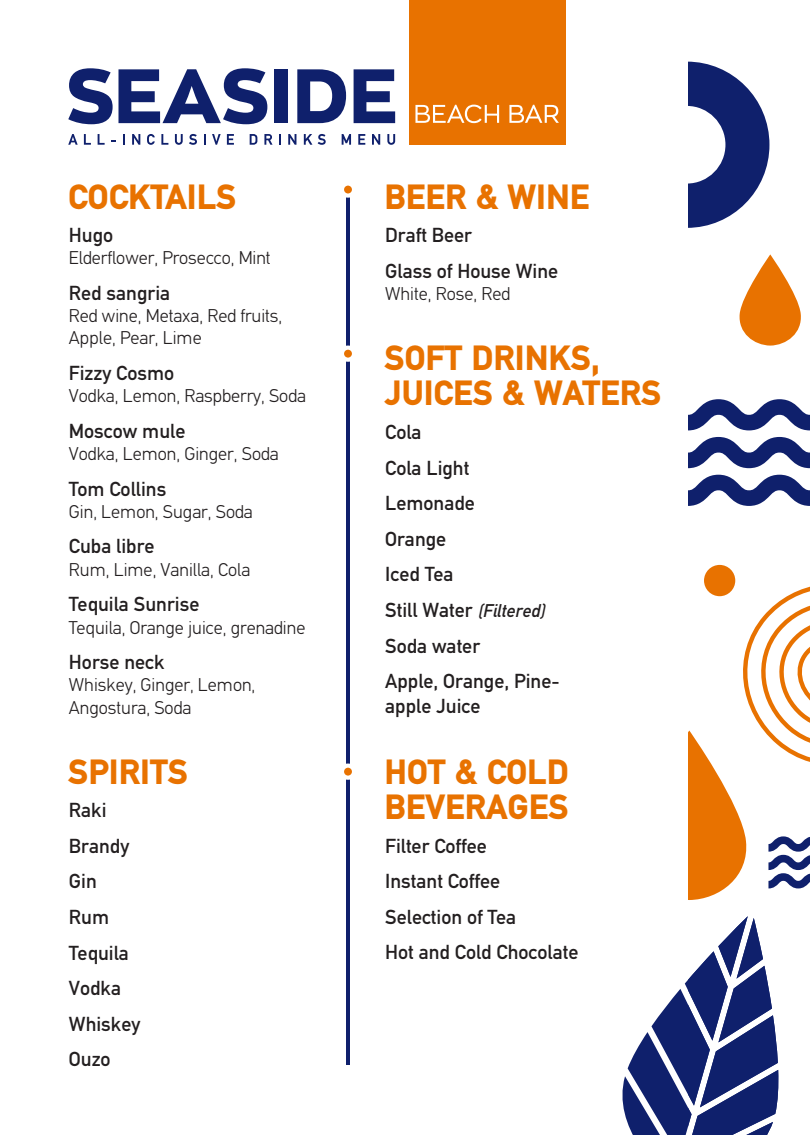
<style>
.page{position:relative;width:810px;height:1135px;background:#fff}
.page>*{position:absolute;margin:0;border:0;box-sizing:border-box;transform-origin:0 0}
.t1{font:900 35.25px/35.2px "PF Din Text";color:#e87200}
.t2{font:500 20.4px/35.5px "PF Din Text";color:#231f20}
.t3{font:300 18.52px/22.3px "PF Din Text";color:#231f20}
.s1{font-style:italic;font-size:18.52px}
</style>
<div class="page">
<div style="left:409px;top:0;width:157px;height:145px;background:#e87200"></div>
<div style="left:704px;top:565px;width:31px;height:31px;background:#e87200;border-radius:50%"></div>
<svg style="left:689px;top:62px;width:80px;height:166px"></svg>
<svg style="left:739px;top:254px;width:62px;height:92px"></svg>
<svg style="left:689px;top:437px;width:120px;height:31px"></svg>
<svg style="left:689px;top:399px;width:120px;height:31px"></svg>
<svg style="left:689px;top:475px;width:120px;height:31px"></svg>
<svg style="left:689px;top:568px;width:120px;height:332px"></svg>
<svg style="left:68px;top:68px;width:45px;height:56px"></svg>
<svg style="left:119px;top:68px;width:148px;height:56px"></svg>
<div style="left:274px;top:69px;width:14px;height:54px;background:#0f206c"></div>
<svg style="left:297px;top:69px;width:49px;height:54px"></svg>
<svg style="left:354px;top:69px;width:41px;height:54px"></svg>
<svg style="left:415px;top:105px;width:84px;height:18px"></svg>
<svg style="left:509px;top:105px;width:50px;height:18px"></svg>
<svg style="left:68px;top:134px;width:10px;height:11px"></svg>
<svg style="left:84px;top:134px;width:7px;height:11px"></svg>
<svg style="left:98px;top:134px;width:7px;height:11px"></svg>
<svg style="left:123px;top:134px;width:2px;height:11px"></svg>
<svg style="left:132px;top:134px;width:8px;height:11px"></svg>
<svg style="left:147px;top:134px;width:8px;height:11px"></svg>
<svg style="left:161px;top:134px;width:7px;height:11px"></svg>
<svg style="left:175px;top:134px;width:8px;height:11px"></svg>
<svg style="left:189px;top:134px;width:8px;height:11px"></svg>
<svg style="left:204px;top:134px;width:2px;height:11px"></svg>
<svg style="left:212px;top:134px;width:9px;height:11px"></svg>
<svg style="left:227px;top:134px;width:7px;height:11px"></svg>
<svg style="left:250px;top:134px;width:7px;height:11px"></svg>
<svg style="left:264px;top:134px;width:9px;height:11px"></svg>
<svg style="left:279px;top:134px;width:2px;height:11px"></svg>
<svg style="left:288px;top:134px;width:8px;height:11px"></svg>
<svg style="left:304px;top:134px;width:8px;height:11px"></svg>
<svg style="left:318px;top:134px;width:8px;height:11px"></svg>
<svg style="left:342px;top:134px;width:9px;height:11px"></svg>
<svg style="left:358px;top:134px;width:7px;height:11px"></svg>
<svg style="left:372px;top:134px;width:8px;height:11px"></svg>
<svg style="left:387px;top:134px;width:8px;height:11px"></svg>
<svg style="left:622px;top:916px;width:157px;height:219px"></svg>
<hr style="left:346px;top:182px;width:4px;height:882px;background:#0f206c">
<div style="left:340px;top:181px;width:16px;height:17px;background:#fff;border-radius:50%"></div>
<div style="left:344px;top:186px;width:8px;height:7px;background:#e87200;border-radius:50%"></div>
<div style="left:340px;top:345px;width:16px;height:17px;background:#fff;border-radius:50%"></div>
<div style="left:344px;top:350px;width:8px;height:8px;background:#e87200;border-radius:50%"></div>
<div style="left:340px;top:763px;width:16px;height:17px;background:#fff;border-radius:50%"></div>
<div style="left:344px;top:768px;width:8px;height:7px;background:#e87200;border-radius:50%"></div>
<h1 class="t1" style="left:68px;top:178px;width:170px">COCKTAILS</h1>
<p class="t2" style="left:69px;top:217px;width:46px">Hugo</p>
<p class="t3" style="left:69px;top:247px;width:203px">Elderflower, Prosecco, Mint</p>
<p class="t2" style="left:69px;top:275px;width:103px">Red sangria</p>
<p class="t3" style="left:69px;top:305px;width:215px">Red wine, Metaxa, Red fruits,<br>Apple, Pear, Lime</p>
<p class="t2" style="left:69px;top:355px;width:107px">Fizzy Cosmo</p>
<p class="t3" style="left:69px;top:385px;width:239px">Vodka, Lemon, Raspberry, Soda</p>
<p class="t2" style="left:69px;top:413px;width:118px">Moscow mule</p>
<p class="t3" style="left:69px;top:443px;width:211px">Vodka, Lemon, Ginger, Soda</p>
<p class="t2" style="left:69px;top:471px;width:99px">Tom Collins</p>
<p class="t3" style="left:69px;top:500px;width:185px">Gin, Lemon, Sugar, Soda</p>
<p class="t2" style="left:69px;top:529px;width:87px">Cuba libre</p>
<p class="t3" style="left:69px;top:558px;width:183px">Rum, Lime, Vanilla, Cola</p>
<p class="t2" style="left:69px;top:587px;width:132px">Tequila Sunrise</p>
<p class="t3" style="left:69px;top:616px;width:238px">Tequila, Orange juice, grenadine</p>
<p class="t2" style="left:69px;top:644px;width:97px">Horse neck</p>
<p class="t3" style="left:69px;top:674px;width:188px">Whiskey, Ginger, Lemon,<br>Angostura, Soda</p>
<h1 class="t1" style="left:68px;top:753px;width:121px">SPIRITS</h1>
<p class="t2" style="left:69px;top:792px;width:73px">Raki<br>Brandy<br>Gin<br>Rum<br>Tequila<br>Vodka<br>Whiskey<br>Ouzo</p>
<h1 class="t1" style="left:385px;top:178px;width:206px">BEER &amp; WINE</h1>
<p class="t2" style="left:385px;top:217px;width:174px">Draft Beer<br>Glass of House Wine</p>
<p class="t3" style="left:385px;top:282px;width:127px">White, Rose, Red</p>
<h1 class="t1" style="left:385px;top:340px;width:278px">SOFT DRINKS,<br>JUICES &amp; WATERS</h1>
<p class="t2" style="left:385px;top:414px;width:176px">Cola<br>Cola Light<br>Lemonade<br>Orange<br>Iced Tea<br>Still Water <span class="s1">(Filtered)<br></span>Soda water<br>Apple, Orange, Pine-</p>
<p class="t2" style="left:385px;top:688px;width:97px">apple Juice</p>
<h1 class="t1" style="left:385px;top:753px;width:186px">HOT &amp; COLD<br>BEVERAGES</h1>
<p class="t2" style="left:385px;top:828px;width:195px">Filter Coffee<br>Instant Coffee<br>Selection of Tea<br>Hot and Cold Chocolate</p>
</div>
